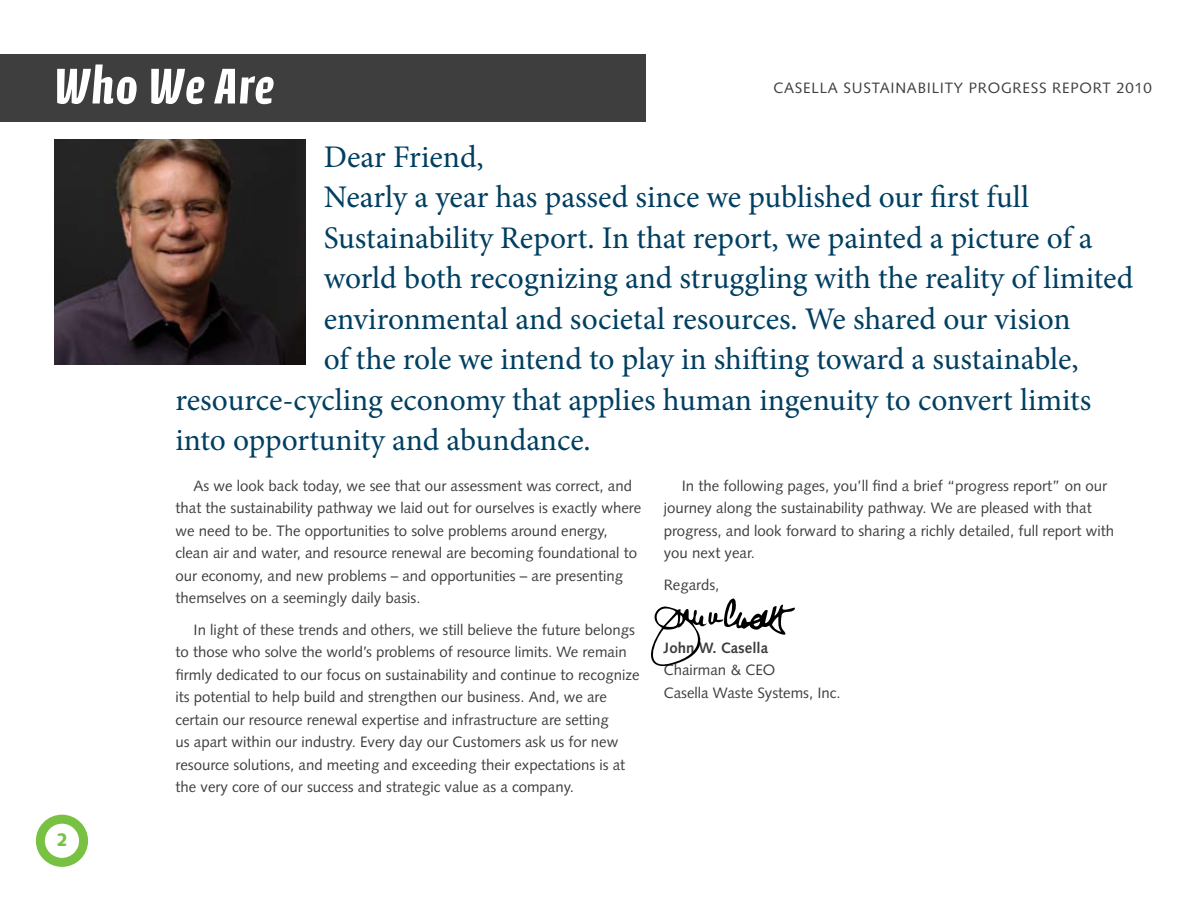
<style>
.page{position:relative;width:1188px;height:918px;background:#fff}
.page>*{position:absolute;margin:0;border:0;box-sizing:border-box;transform-origin:0 0}
.H1__Temp{font:700 51px "Calcite Pro";letter-spacing:.02em;color:#fff}
.B__Large{font:31.5px "Minion Pro";letter-spacing:-.005em;color:#003f61}
.t1{font:900 18px "Syntax LT Std";color:#79c142}
.B{font:15px/22.5px "Syntax LT Std";color:#3e3e3f}
.B-2{font:15px "Syntax LT Std";letter-spacing:.05em;color:#3e3e3f}
.s1{font-weight:700}
</style>
<div class="page">
<div style="left:36px;top:815px;width:52px;height:52px;border:9px solid #79c142;border-radius:50%"></div>
<div style="left:0;top:54px;width:646px;height:68px;background:#3e3e3f"></div>
<img style="left:54px;top:140px;width:252px;height:224px">
<svg style="left:651px;top:598px;width:144px;height:68px"></svg>
<p class="H1__Temp" style="left:54px;top:57px;width:222px">Who We Are</p>
<p class="B-2" style="left:773px;top:79px;width:380px">CASELLA SUSTAINABILITY PROGRESS REPORT 2010</p>
<p class="t1" style="left:56px;top:830px;width:13px">2</p>
<p class="B__Large" style="left:324px;top:135px;width:161px">Dear Friend,</p>
<p class="B__Large" style="left:324px;top:176px;width:707px">Nearly a year has passed since we published our first full</p>
<p class="B__Large" style="left:324px;top:216px;width:771px">Sustainability Report. In that report, we painted a picture of a</p>
<p class="B__Large" style="left:324px;top:257px;width:811px">world both recognizing and struggling with the reality of limited</p>
<p class="B__Large" style="left:324px;top:297px;width:748px">environmental and societal resources. We shared our vision</p>
<p class="B__Large" style="left:324px;top:338px;width:756px">of the role we intend to play in shifting toward a sustainable,</p>
<p class="B__Large" style="left:175px;top:378px;width:917px">resource-cycling economy that applies human ingenuity to convert limits</p>
<p class="B__Large" style="left:175px;top:419px;width:417px">into opportunity and abundance.</p>
<p class="B" style="left:176px;top:474px;width:467px;text-indent:18px">As we look back today, we see that our assessment was correct, and that the sustainability pathway we laid out for ourselves is exactly where we need to be. The opportunities to solve problems around energy, clean air and water, and resource renewal are becoming foundational to our economy, and new problems – and opportunities – are presenting themselves on a seemingly daily basis.</p>
<p class="B" style="left:176px;top:618px;width:466px;text-indent:18px">In light of these trends and others, we still believe the future belongs to those who solve the world’s problems of resource limits. We remain firmly dedicated to our focus on sustainability and continue to recognize its potential to help build and strengthen our business. And, we are certain our resource renewal expertise and infrastructure are setting<br>us apart within our industry. Every day our Customers ask us for new resource solutions, and meeting and exceeding their expectations is at the very core of our success and strategic value as a company.</p>
<p class="B" style="left:664px;top:474px;width:452px;text-indent:18px">In the following pages, you’ll find a brief “progress report” on our journey along the sustainability pathway. We are pleased with that progress, and look forward to sharing a richly detailed, full report with you next year.</p>
<p class="B" style="left:664px;top:573px;width:57px">Regards,</p>
<p class="B" style="left:664px;top:636px;width:178px"><span class="s1">John W. Casella<br></span>Chairman &amp; CEO<br>Casella Waste Systems, Inc.</p>
</div>
